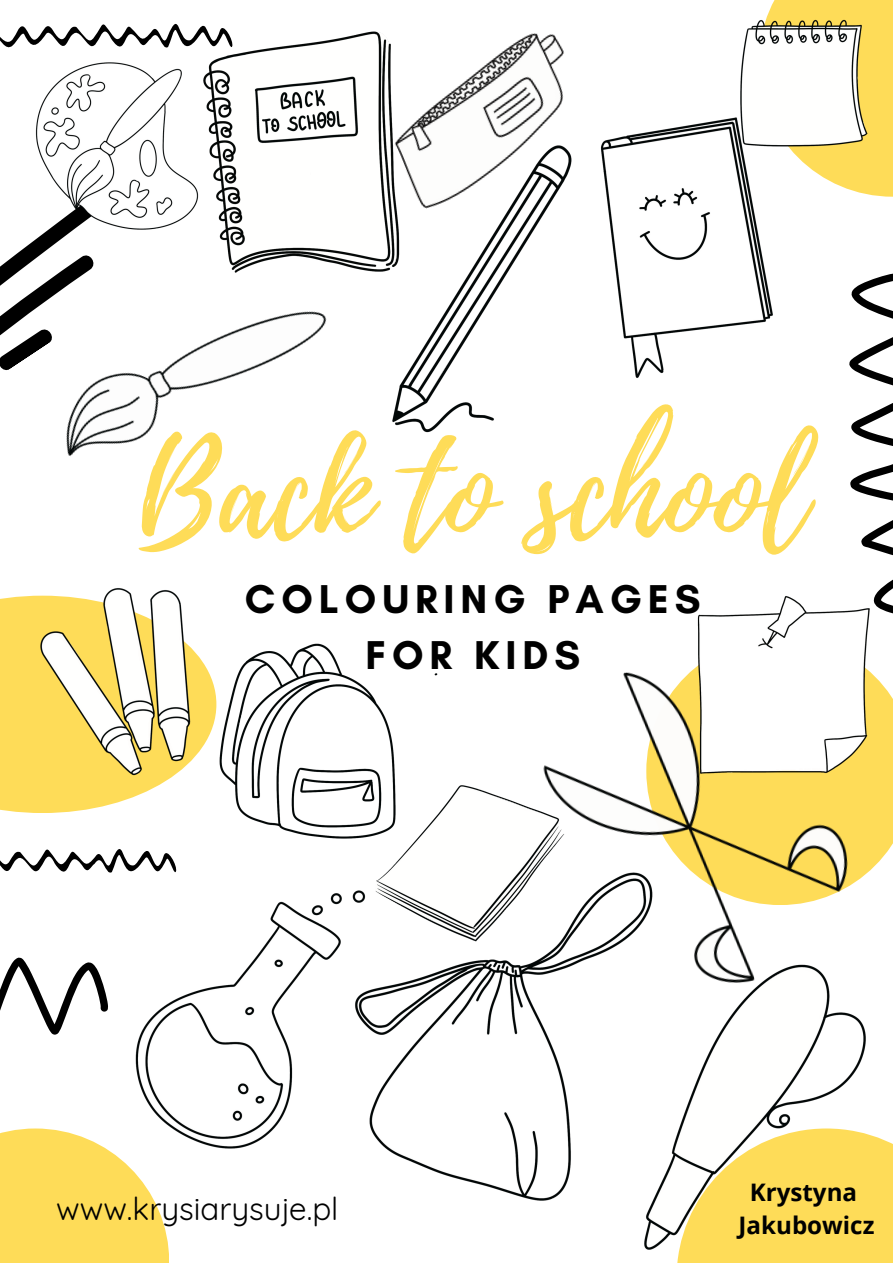
<style>
.page{position:relative;width:893px;height:1264px;background:#fff}
.page>*{position:absolute;margin:0;border:0;box-sizing:border-box;transform-origin:0 0}
.t1{font:125.4px "Playlist Script";color:#fedc58}
.t2{font:700 40.95px "Glacial Indifference";letter-spacing:.145em;color:#000}
.t3{font:31.35px "Quicksand";color:#000}
.t4{font:700 24.15px "Open Sans";color:#000}
</style>
<div class="page">
<div style="left:0;top:1128px;width:169px;height:134px;background:#fedc58"></div>
<svg style="left:0;top:851px;width:27px;height:20px"></svg>
<svg style="left:0;top:957px;width:27px;height:54px"></svg>
<svg style="left:850px;top:481px;width:42px;height:56px"></svg>
<img style="left:275px;top:643px;width:104px;height:170px">
<img style="left:250px;top:47px;width:223px;height:386px">
<img style="left:0;top:149px;width:416px;height:307px">
<img style="left:434px;top:672px;width:454px;height:209px">
<img style="left:27px;top:849px;width:239px;height:392px">
<img style="left:473px;top:222px;width:419px;height:259px">
<img style="left:266px;top:813px;width:469px;height:379px">
<img style="left:505px;top:881px;width:387px;height:381px">
<img style="left:278px;top:31px;width:417px;height:296px">
<img style="left:0;top:588px;width:275px;height:241px">
<img style="left:319px;top:706px;width:307px;height:306px">
<img style="left:0;top:23px;width:250px;height:260px">
<img style="left:678px;top:0;width:214px;height:222px">
<img style="left:629px;top:537px;width:263px;height:314px">
<p class="t1" style="left:139px;top:404px;width:670px">Back to school</p>
<p class="t2" style="left:245px;top:573px;width:457px">COLOURING PAGES</p>
<p class="t2" style="left:365px;top:630px;width:216px">FOR KIDS</p>
<p class="t3" style="left:56px;top:1188px;width:284px">www.krysiarysuje.pl</p>
<p class="t4" style="left:749px;top:1174px;width:109px">Krystyna</p>
<p class="t4" style="left:738px;top:1208px;width:137px">Jakubowicz</p>
</div>
